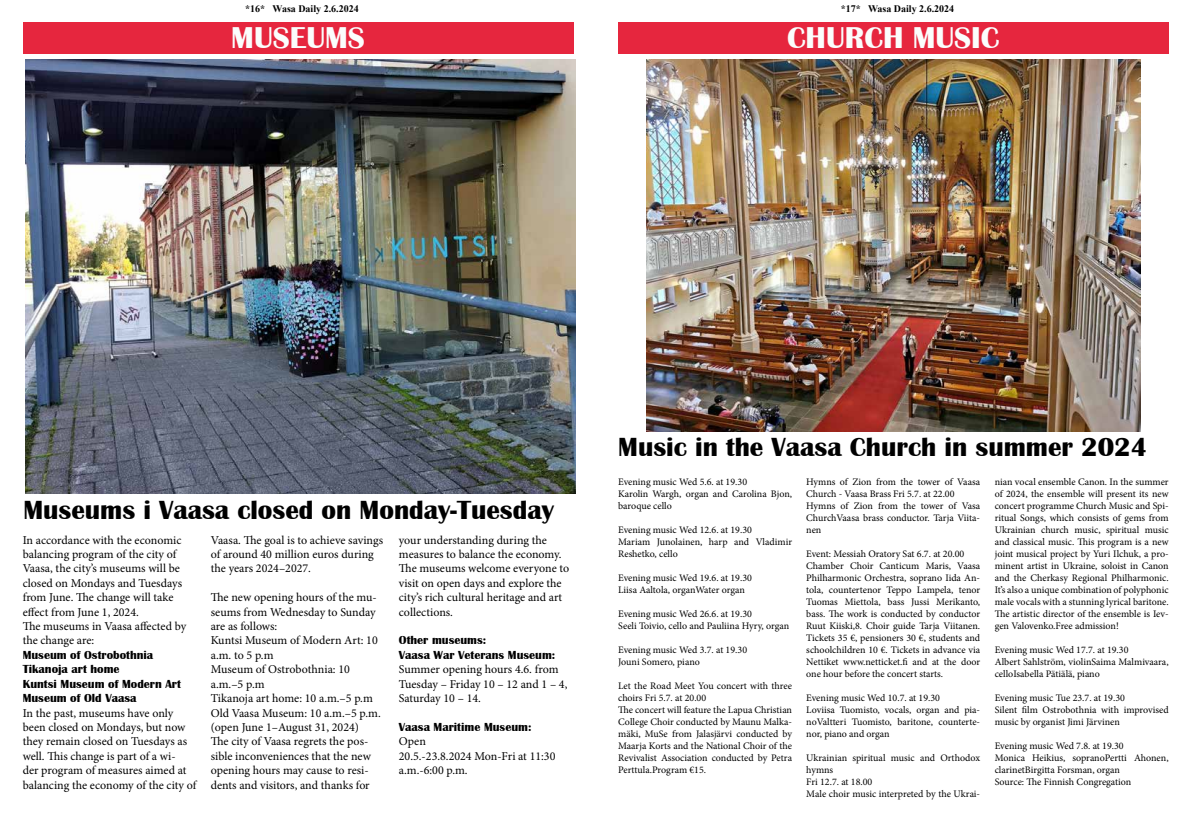
<style>
.page{position:relative;width:1191px;height:823px;background:#fff}
.page>*{position:absolute;margin:0;border:0;box-sizing:border-box;transform-origin:0 0}
.t1{font:700 31px "Britannic";color:#fbfdfc}
.t2{font:700 27px "Britannic";color:#000}
.t3{font:12px/14.4px "Minion Pro";color:#000}
.t4{font:700 12px/14.4px "Britannic";color:#000}
.t5{font:10px/12px "Minion Pro";letter-spacing:-.005em;color:#000}
.t6{font:700 10px "Times New Roman";color:#000}
</style>
<div class="page">
<div style="left:23px;top:23px;width:550px;height:31px;background:#e6263e"></div>
<img style="left:26px;top:60px;width:549px;height:433px">
<div style="left:618px;top:23px;width:550px;height:31px;background:#e6263e"></div>
<img style="left:646px;top:60px;width:494px;height:371px">
<p class="t6" style="left:245px;top:2px;width:115px">*16* Wasa Daily 2.6.2024</p>
<p class="t6" style="left:840px;top:2px;width:115px">*17* Wasa Daily 2.6.2024</p>
<h1 class="t1" style="left:231px;top:20px;width:135px">MUSEUMS</h1>
<h1 class="t1" style="left:787px;top:20px;width:214px">CHURCH MUSIC</h1>
<h2 class="t2" style="left:23px;top:494px;width:532px">Museums i Vaasa closed on Monday-Tuesday</h2>
<p class="t3" style="left:399px;top:532px;width:172px">your understanding during the measures to balance the economy.<br>The museums welcome everyone to visit on open days and explore the city’s rich cultural heritage and art collections.</p>
<p class="t4" style="left:399px;top:633px;width:158px">Other museums:<br>Vaasa War Veterans Museum:</p>
<p class="t3" style="left:399px;top:662px;width:170px">Summer opening hours 4.6. from<br>Tuesday – Friday 10 – 12 and 1 – 4,<br>Saturday 10 – 14.</p>
<p class="t4" style="left:399px;top:719px;width:134px">Vaasa Maritime Museum:</p>
<p class="t3" style="left:399px;top:734px;width:158px">Open<br>20.5.-23.8.2024 Mon-Fri at 11:30 a.m.-6:00 p.m.</p>
<p class="t3" style="left:211px;top:532px;width:174px">Vaasa. The goal is to achieve savings of around 40 million euros during the years 2024–2027.</p>
<p class="t3" style="left:211px;top:590px;width:171px">The new opening hours of the mu&shy;seums from Wednesday to Sunday are as follows:<br>Kuntsi Museum of Modern Art: 10 a.m. to 5 p.m<br>Museum of Ostrobothnia: 10 a.m.–5 p.m<br>Tikanoja art home: 10 a.m.–5 p.m<br>Old Vaasa Museum: 10 a.m.–5 p.m. (open June 1–August 31, 2024)<br>The city of Vaasa regrets the pos&shy;sible inconveniences that the new opening hours may cause to resi&shy;dents and visitors, and thanks for</p>
<p class="t3" style="left:23px;top:532px;width:165px">In accordance with the economic balancing program of the city of<br>Vaasa, the city’s museums will be closed on Mondays and Tuesdays from June. The change will take effect from June 1, 2024.<br>The museums in Vaasa affected by the change are:</p>
<p class="t4" style="left:23px;top:647px;width:160px">Museum of Ostrobothnia<br>Tikanoja art home<br>Kuntsi Museum of Modern Art<br>Museum of Old Vaasa</p>
<p class="t3" style="left:23px;top:705px;width:175px">In the past, museums have only been closed on Mondays, but now they remain closed on Tuesdays as well. This change is part of a wi-<br>der program of measures aimed at balancing the economy of the city of</p>
<h2 class="t2" style="left:618px;top:431px;width:530px">Music in the Vaasa Church in summer 2024</h2>
<p class="t5" style="left:618px;top:475px;width:175px">Evening music Wed 5.6. at 19.30<br>Karolin Wargh, organ and Carolina Bjon, baroque cello</p>
<p class="t5" style="left:618px;top:523px;width:175px">Evening music Wed 12.6. at 19.30<br>Mariam Junolainen, harp and Vladimir<br>Reshetko, cello</p>
<p class="t5" style="left:618px;top:571px;width:135px">Evening music Wed 19.6. at 19.30<br>Liisa Aaltola, organWater organ</p>
<p class="t5" style="left:618px;top:607px;width:172px">Evening music Wed 26.6. at 19.30<br>Seeli Toivio, cello and Pauliina Hyry, organ</p>
<p class="t5" style="left:618px;top:643px;width:130px">Evening music Wed 3.7. at 19.30<br>Jouni Somero, piano</p>
<p class="t5" style="left:618px;top:679px;width:175px">Let the Road Meet You concert with three choirs Fri 5.7. at 20.00<br>The concert will feature the Lapua Christian College Choir conducted by Maunu Malka&shy;mäki, MuSe from Jalasjärvi conducted by Maarja Korts and the National Choir of the Revivalist Association conducted by Petra Perttula.Program €15.</p>
<p class="t5" style="left:806px;top:475px;width:175px">Hymns of Zion from the tower of Vaasa<br>Church - Vaasa Brass Fri 5.7. at 22.00<br>Hymns of Zion from the tower of Vasa<br>ChurchVaasa brass conductor. Tarja Viita&shy;nen</p>
<p class="t5" style="left:806px;top:547px;width:175px">Event: Messiah Oratory Sat 6.7. at 20.00<br>Chamber Choir Canticum Maris, Vaasa Philharmonic Orchestra, soprano Iida An&shy;tola, countertenor Teppo Lampela, tenor Tuomas Miettola, bass Jussi Merikanto, bass. The work is conducted by conductor Ruut Kiiski,8. Choir guide Tarja Viitanen.<br>Tickets 35 €, pensioners 30 €, students and schoolchildren 10 €. Tickets in advance via Nettiket www.netticket.fi and at the door one hour before the concert starts.</p>
<p class="t5" style="left:806px;top:691px;width:175px">Evening music Wed 10.7. at 19.30<br>Loviisa Tuomisto, vocals, organ and pia&shy;noValtteri Tuomisto, baritone, counterte&shy;nor, piano and organ</p>
<p class="t5" style="left:806px;top:751px;width:175px">Ukrainian spiritual music and Orthodox hymns<br>Fri 12.7. at 18.00<br>Male choir music interpreted by the Ukrai-</p>
<p class="t5" style="left:994px;top:475px;width:175px;text-align:justify">nian vocal ensemble Canon. In the summer of 2024, the ensemble will present its new concert programme Church Music and Spi&shy;ritual Songs, which consists of gems from Ukrainian church music, spiritual music and classical music. This program is a new joint musical project by Yuri Ilchuk, a pro&shy;minent artist in Ukraine, soloist in Canon and the Cherkasy Regional Philharmonic.<br>It’s also a unique combination of polyphonic male vocals with a stunning lyrical baritone.<br>The artistic director of the ensemble is Iev&shy;gen Valovenko.Free admission!</p>
<p class="t5" style="left:994px;top:643px;width:175px">Evening music Wed 17.7. at 19.30<br>Albert Sahlström, violinSaima Malmivaara, celloIsabella Pätiälä, piano</p>
<p class="t5" style="left:994px;top:691px;width:175px">Evening music Tue 23.7. at 19.30<br>Silent film Ostrobothnia with improvised music by organist Jimi Järvinen</p>
<p class="t5" style="left:994px;top:739px;width:175px">Evening music Wed 7.8. at 19.30<br>Monica Heikius, sopranoPertti Ahonen, clarinetBirgitta Forsman, organ<br>Source: The Finnish Congregation</p>
</div>
